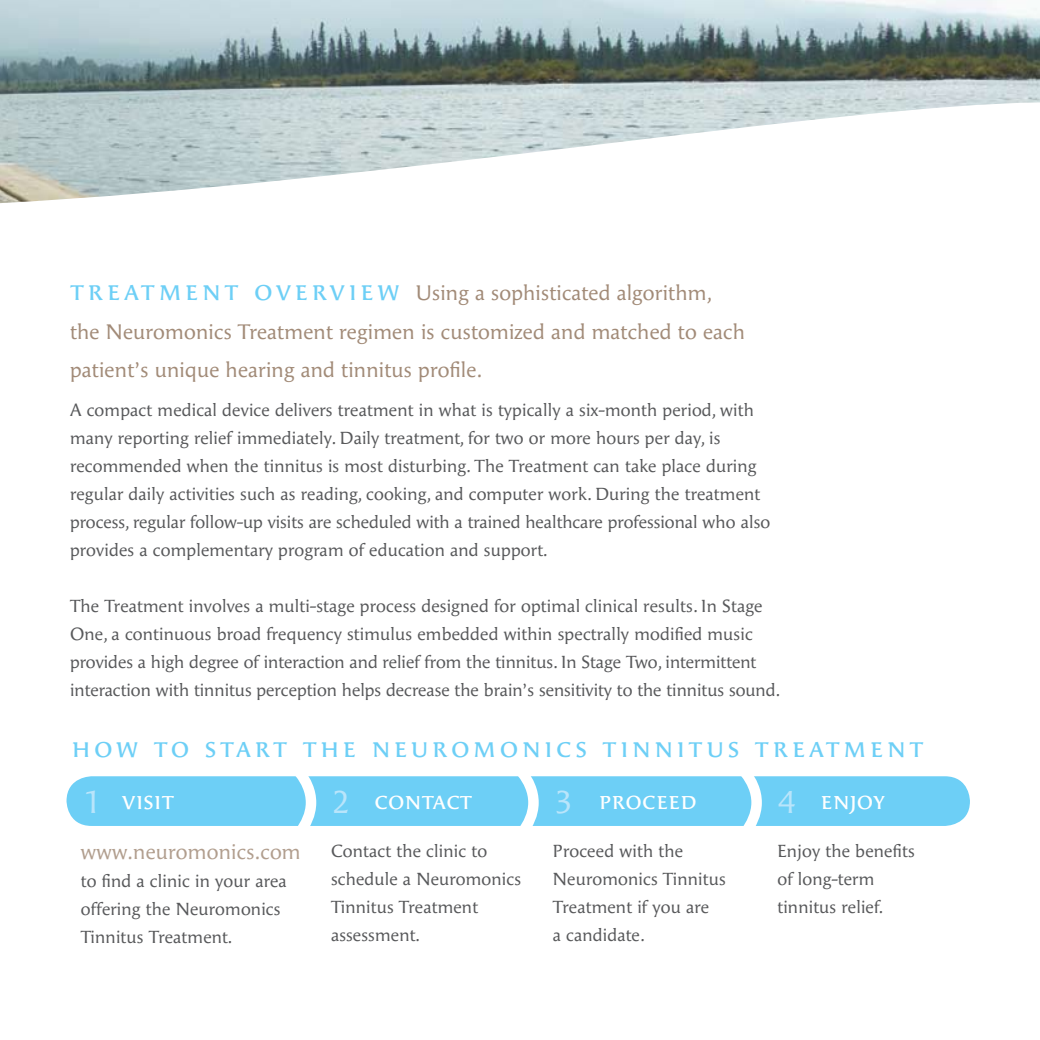
<style>
.page{position:relative;width:1040px;height:1040px;background:#fff}
.page>*{position:absolute;margin:0;border:0;box-sizing:border-box;transform-origin:0 0}
.t1{font:29.75px "Angie Small Caps";letter-spacing:.12em;color:#6dcff6}
.t2{font:26.25px "Angie Small Caps";letter-spacing:.01em;color:#fff}
.t3{font:21px/38.5px "Angie";letter-spacing:.01em;color:#a28b78}
.t4{font:21px "Angie";letter-spacing:.01em;color:#b19e8e}
.t5{font:17.5px/28px "Angie";letter-spacing:.01em;color:#58595b}
.s1{font-family:"Angie Small Caps";font-size:29.75px;color:#6dcff6}
.s2{font-family:"Angie";font-size:31.5px;color:#b9e5fb}
</style>
<div class="page">
<img style="left:0;top:0;width:1040px;height:203px">
<div style="left:67px;top:776px;width:903px;height:50px;background:#6dcff6;border-radius:25px"></div>
<svg style="left:279px;top:776px;width:32px;height:50px"></svg>
<svg style="left:501px;top:776px;width:32px;height:50px"></svg>
<svg style="left:724px;top:776px;width:32px;height:50px"></svg>
<p class="t3" style="left:70px;top:274px;width:676px"><span class="s1">treatment overview</span> Using a sophisticated algorithm, the Neuromonics Treatment regimen is customized and matched to each patient’s unique hearing and tinnitus profile.</p>
<p class="t5" style="left:70px;top:396px;width:702px">A compact medical device delivers treatment in what is typically a six-month period, with many reporting relief immediately. Daily treatment, for two or more hours per day, is recommended when the tinnitus is most disturbing. The Treatment can take place during regular daily activities such as reading, cooking, and computer work. During the treatment process, regular follow-up visits are scheduled with a trained healthcare professional who also provides a complementary program of education and support.</p>
<p class="t5" style="left:70px;top:592px;width:712px">The Treatment involves a multi-stage process designed for optimal clinical results. In Stage One, a continuous broad frequency stimulus embedded within spectrally modified music provides a high degree of interaction and relief from the tinnitus. In Stage Two, intermittent interaction with tinnitus perception helps decrease the brain’s sensitivity to the tinnitus sound.</p>
<h1 class="t1" style="left:72px;top:731px;width:853px">how to start the neuromonics tinnitus treatment</h1>
<h2 class="t2" style="left:83px;top:785px;width:92px"><span class="s2">1</span> visit</h2>
<p class="t4" style="left:81px;top:841px;width:221px">www.neuromonics.com</p>
<p class="t5" style="left:81px;top:867px;width:207px">to find a clinic in your area offering the Neuromonics<br>Tinnitus Treatment.</p>
<h2 class="t2" style="left:332px;top:785px;width:141px"><span class="s2">2</span> contact</h2>
<p class="t5" style="left:331px;top:837px;width:192px">Contact the clinic to schedule a Neuromonics<br>Tinnitus Treatment assessment.</p>
<h2 class="t2" style="left:555px;top:785px;width:143px"><span class="s2">3</span> proceed</h2>
<p class="t5" style="left:553px;top:837px;width:174px">Proceed with the<br>Neuromonics Tinnitus<br>Treatment if you are<br>a candidate.</p>
<h2 class="t2" style="left:778px;top:785px;width:108px"><span class="s2">4</span> enjoy</h2>
<p class="t5" style="left:777px;top:837px;width:139px">Enjoy the benefits of long-term tinnitus relief.</p>
</div>
